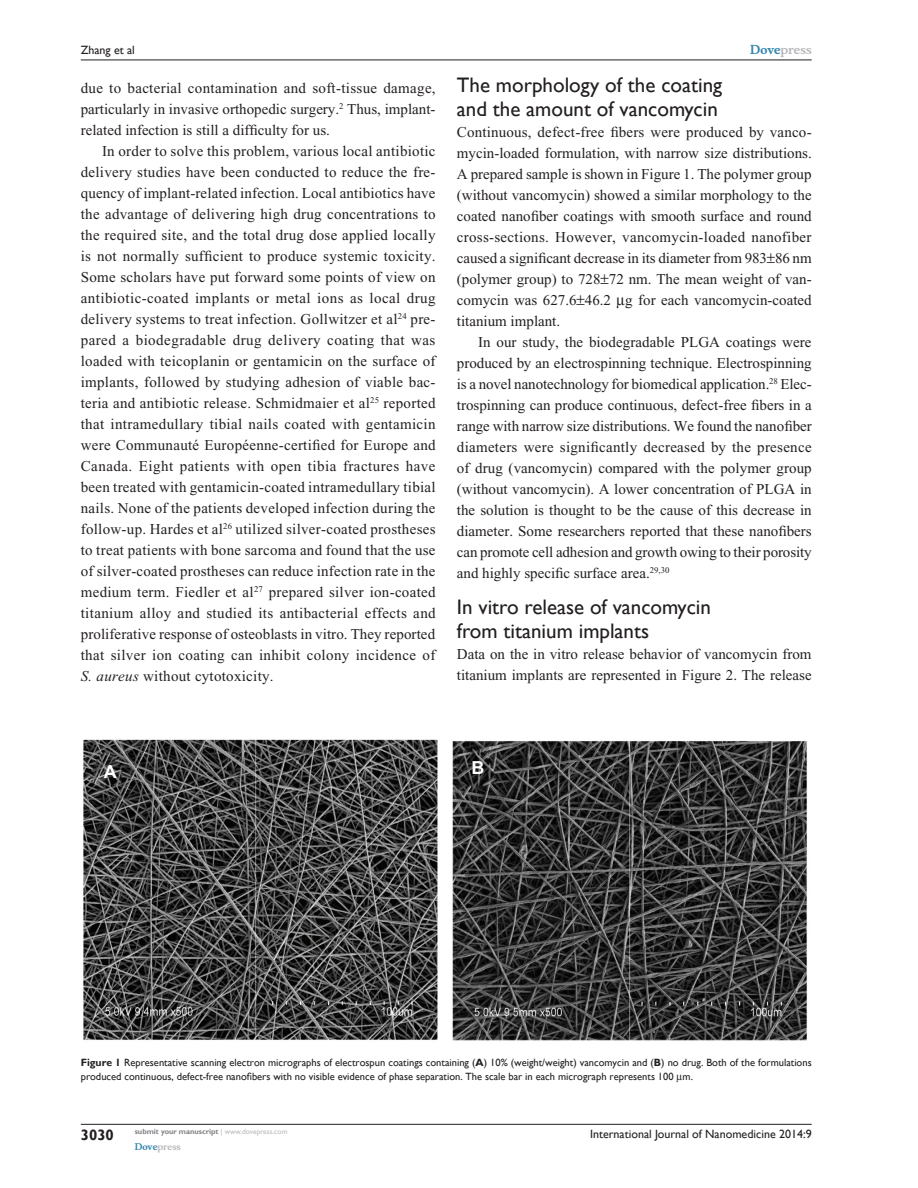
<style>
.page{position:relative;width:918px;height:1188px;background:#fff}
.page>*{position:absolute;margin:0;border:0;box-sizing:border-box;transform-origin:0 0}
.t1{font:21px/24px "Gill Sans";color:#231f20}
.t2{font:700 18px "Arial";color:#fff}
.Tx{font:15px/21px "Times New Roman";color:#231f20;text-align:justify}
.TxF{font:15px/21px "Times New Roman";color:#231f20;text-align:justify}
.t3{font:700 15px "Gill Sans";color:#231f20}
.t4{font:12px "Gill Sans";color:#231f20}
.t5{font:700 12px "Musee";color:#b8b9bc}
.FigC{font:10.5px/13.5px "Gill Sans";color:#231f20}
.t6{font:700 9px "Musee";color:#b8b9bc}
.t7{font:700 7.5px "Gill Sans";color:#808285}
.s1{font-style:italic}
.s2{color:#3485ae}
.s3{font-weight:700}
.s4{font-weight:400;color:#b8b9bc}
</style>
<div class="page">
<hr style="left:81px;top:1124px;width:731px;height:1px;background:#231f20">
<hr style="left:81px;top:60px;width:731px;height:1px;background:#231f20">
<img style="left:83px;top:739px;width:724px;height:302px">
<p class="t4" style="left:81px;top:43px;width:56px">Zhang et al</p>
<p class="TxF" style="left:81px;top:77px;width:356px">due to bacterial contamination and soft-tissue damage, particularly in invasive orthopedic surgery.<sup>2</sup> Thus, implant&shy;related infection is still a difficulty for us.</p>
<p class="Tx" style="left:81px;top:140px;width:356px;text-indent:21px">In order to solve this problem, various local antibiotic delivery studies have been conducted to reduce the fre&shy;quency of implant-related infection. Local antibiotics have the advantage of delivering high drug concentrations to the required site, and the total drug dose applied locally is not normally sufficient to produce systemic toxicity.<br>Some scholars have put forward some points of view on antibiotic-coated implants or metal ions as local drug delivery systems to treat infection. Gollwitzer et al<sup>24</sup> pre&shy;pared a biodegradable drug delivery coating that was loaded with teicoplanin or gentamicin on the surface of implants, followed by studying adhesion of viable bac&shy;teria and antibiotic release. Schmidmaier et al<sup>25</sup> reported that intramedullary tibial nails coated with gentamicin were Communauté Européenne-certified for Europe and Canada. Eight patients with open tibia fractures have been treated with gentamicin-coated intramedullary tibial nails. None of the patients developed infection during the follow-up. Hardes et al<sup>26</sup> utilized silver-coated prostheses to treat patients with bone sarcoma and found that the use of silver-coated prostheses can reduce infection rate in the medium term. Fiedler et al<sup>27</sup> prepared silver ion-coated titanium alloy and studied its antibacterial effects and proliferative response of osteoblasts in vitro. They reported that silver ion coating can inhibit colony incidence of <span class="s1">S. aureus</span> without cytotoxicity.</p>
<p class="t5" style="left:750px;top:43px;width:63px"><span class="s2">Dove</span>press</p>
<h2 class="t1" style="left:457px;top:74px;width:267px">The morphology of the coating and the amount of vancomycin</h2>
<p class="TxF" style="left:457px;top:122px;width:356px">Continuous, defect-free fibers were produced by vanco&shy;mycin-loaded formulation, with narrow size distributions.<br>A prepared sample is shown in Figure 1. The polymer group (without vancomycin) showed a similar morphology to the coated nanofiber coatings with smooth surface and round cross-sections. However, vancomycin-loaded nanofiber caused a significant decrease in its diameter from 983 86 nm (polymer group) to 728 72 nm. The mean weight of van&shy;comycin was 627.6 46.2 g for each vancomycin-coated titanium implant.</p>
<p class="Tx" style="left:457px;top:332px;width:356px;text-indent:21px">In our study, the biodegradable PLGA coatings were produced by an electrospinning technique. Electrospinning is a novel nanotechnology for biomedical application.<sup>28</sup> Elec&shy;trospinning can produce continuous, defect-free fibers in a range with narrow size distributions. We found the nanofiber diameters were significantly decreased by the presence of drug (vancomycin) compared with the polymer group (without vancomycin). A lower concentration of PLGA in the solution is thought to be the cause of this decrease in diameter. Some researchers reported that these nanofibers can promote cell adhesion and growth owing to their porosity and highly specific surface area.<sup>29,30</sup></p>
<h2 class="t1" style="left:457px;top:596px;width:256px">In vitro release of vancomycin from titanium implants</h2>
<p class="TxF" style="left:457px;top:644px;width:356px">Data on the in vitro release behavior of vancomycin from titanium implants are represented in Figure 2. The release</p>
<p class="t2" style="left:104px;top:759px;width:14px">A</p>
<p class="t2" style="left:471px;top:756px;width:14px">B</p>
<p class="FigC" style="left:81px;top:1056px;width:732px"><span class="s3">Figure 1</span> Representative scanning electron micrographs of electrospun coatings containing (<span class="s3">A</span>) 10% (weight/weight) vancomycin and (<span class="s3">B</span>) no drug. Both of the formulations produced continuous, defect-free nanofibers with no visible evidence of phase separation. The scale bar in each micrograph represents 100 m.</p>
<p class="t3" style="left:81px;top:1126px;width:35px">3030</p>
<p class="t7" style="left:135px;top:1127px;width:154px">submit your manuscript <span class="s4">| www.dovepress.com</span></p>
<p class="t6" style="left:135px;top:1141px;width:48px"><span class="s2">Dove</span>press</p>
<p class="t4" style="left:590px;top:1127px;width:223px">International Journal of Nanomedicine 2014:9</p>
</div>
